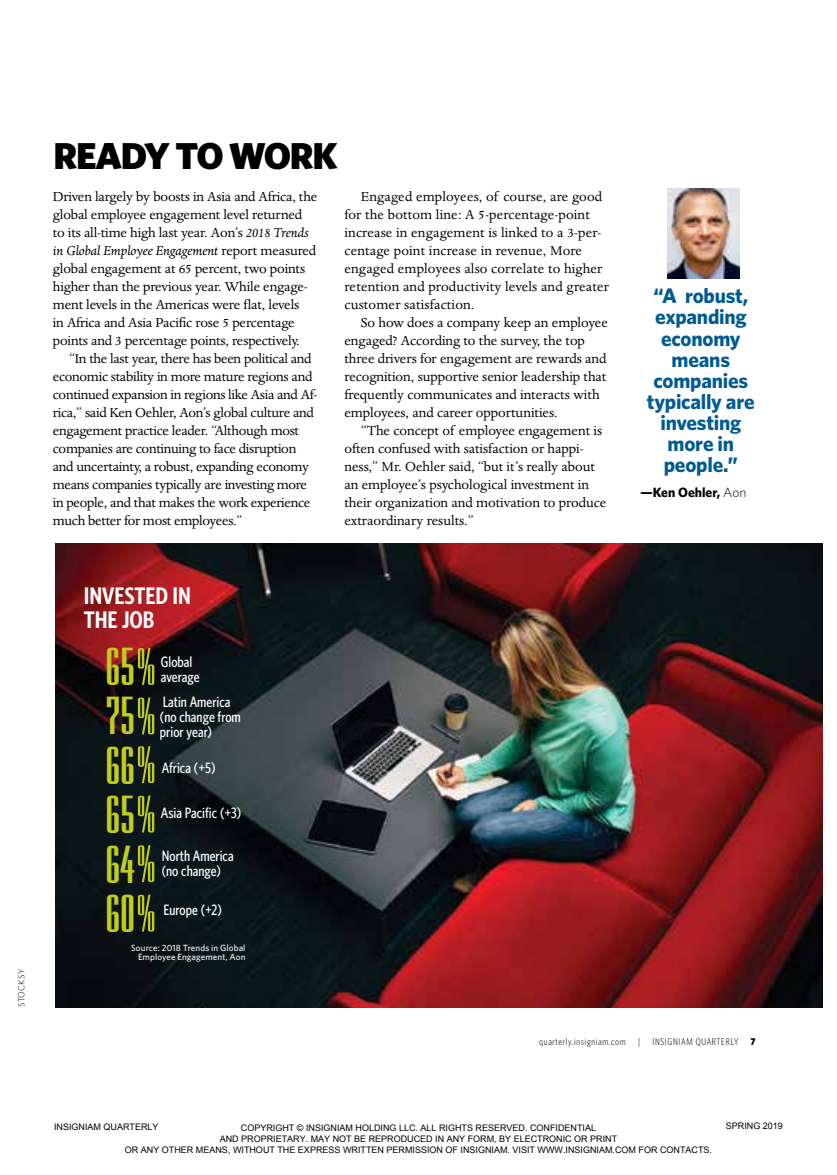
<style>
.page{position:relative;width:837px;height:1175px;background:#fff}
.page>*{position:absolute;margin:0;border:0;box-sizing:border-box;transform-origin:0 0}
.t1{font:700 condensed 45px/49.5px "Briem Akademi Std";color:#c2cb20;text-align:justify}
.t2{font:900 37.5px "Whitney";letter-spacing:-.03em;color:#000}
.t3{font:600 24px/24px "Whitney Condensed";letter-spacing:-.005em;color:#fff}
.t4{font:700 21px/21px "Whitney";letter-spacing:-.01em;color:#005a93;text-align:center}
.t5{font:15px/18px "Dante MT Std";letter-spacing:-.01em;color:#000}
.t6{font:15px/18px "Dante MT Std";letter-spacing:.01em;color:#000}
.t7{font:500 15px/15px "Whitney Condensed";color:#fff}
.t8{font:700 13.5px "Whitney";color:#000}
.t9{font:300 9.75px "Whitney Condensed";letter-spacing:.07em;color:#000}
.t10{font:900 9.75px "Whitney Condensed";color:#000}
.t11{font:9px/10.8px "Arial";color:#000;text-align:center}
.t12{font:500 9px/9px "Whitney";letter-spacing:.015em;color:#fff;text-align:right}
.t13{font:300 9px "Whitney";letter-spacing:.015em;color:#000}
.s1{font-style:italic}
.s2{font-weight:300}
</style>
<div class="page">
<img style="left:55px;top:543px;width:767px;height:464px">
<img style="left:668px;top:188px;width:72px;height:90px">
<svg style="left:138px;top:648px;width:16px;height:37px"></svg>
<svg style="left:138px;top:746px;width:16px;height:37px"></svg>
<svg style="left:138px;top:845px;width:16px;height:37px"></svg>
<svg style="left:138px;top:697px;width:16px;height:37px"></svg>
<svg style="left:138px;top:795px;width:16px;height:37px"></svg>
<svg style="left:138px;top:894px;width:16px;height:37px"></svg>
<p class="t13" style="left:16px;top:1007px;width:40px;rotate:-90deg">STOCKSY</p>
<h2 class="t2" style="left:53px;top:133px;width:286px">READY TO WORK</h2>
<p class="t5" style="left:53px;top:187px;width:266px">Driven largely by boosts in Asia and Africa, the global employee engagement level returned to its all-time high last year. Aon’s <span class="s1">2018 Trends in Global Employee Engagement</span> report measured global engagement at 65 percent, two points higher than the previous year. While engage&shy;ment levels in the Americas were flat, levels<br>in Africa and Asia Pacific rose 5 percentage points and 3 percentage points, respectively.</p>
<p class="t5" style="left:53px;top:349px;width:266px;text-indent:16px">“In the last year, there has been political and economic stability in more mature regions and continued expansion in regions like Asia and Af&shy;rica,” said Ken Oehler, Aon’s global culture and engagement practice leader. “Although most companies are continuing to face disruption and uncertainty, a robust, expanding economy means companies typically are investing more in people, and that makes the work experience much better for most employees.”</p>
<h3 class="t3" style="left:84px;top:583px;width:109px">INVESTED IN<br>THE JOB</h3>
<h1 class="t1" style="left:106px;top:641px;width:30px">65<br>75<br>66<br>65<br>64<br>60</h1>
<p class="t7" style="left:161px;top:654px;width:40px">Global average</p>
<p class="t7" style="left:160px;top:693px;width:82px">Latin America (no change from prior year)</p>
<p class="t7" style="left:162px;top:760px;width:55px">Africa (+5)</p>
<p class="t7" style="left:161px;top:805px;width:82px">Asia Pacific (+3)</p>
<p class="t7" style="left:162px;top:848px;width:74px">North America (no change)</p>
<p class="t7" style="left:164px;top:902px;width:60px">Europe (+2)</p>
<p class="t12" style="left:131px;top:942px;width:116px">Source: 2018 Trends in Global<br>Employee Engagement, Aon</p>
<p class="t6" style="left:344px;top:187px;width:266px;text-indent:16px">Engaged employees, of course, are good for the bottom line: A 5-percentage-point increase in engagement is linked to a 3-per&shy;centage point increase in revenue, More engaged employees also correlate to higher retention and productivity levels and greater customer satisfaction.</p>
<p class="t5" style="left:344px;top:313px;width:265px;text-indent:16px">So how does a company keep an employee engaged? According to the survey, the top three drivers for engagement are rewards and recognition, supportive senior leadership that frequently communicates and interacts with employees, and career opportunities.</p>
<p class="t5" style="left:344px;top:421px;width:264px;text-indent:16px">“The concept of employee engagement is often confused with satisfaction or happi&shy;ness,” Mr. Oehler said, “but it’s really about an employee’s psychological investment in their organization and motivation to produce extraordinary results.”</p>
<h3 class="t4" style="left:647px;top:285px;width:109px">“A robust, expanding economy means companies typically are investing more in people.”</h3>
<p class="t8" style="left:641px;top:484px;width:107px">—Ken Oehler, <span class="s2">Aon</span></p>
<p class="t9" style="left:539px;top:1036px;width:88px">quarterly.insigniam.com</p>
<p class="t9" style="left:638px;top:1036px;width:3px">|</p>
<p class="t9" style="left:652px;top:1036px;width:87px">INSIGNIAM QUARTERLY</p>
<p class="t10" style="left:751px;top:1036px;width:6px">7</p>
<p class="t11" style="left:125px;top:1122px;width:589px">COPYRIGHT © INSIGNIAM HOLDING LLC. ALL RIGHTS RESERVED. CONFIDENTIAL<br>AND PROPRIETARY. MAY NOT BE REPRODUCED IN ANY FORM, BY ELECTRONIC OR PRINT<br>OR ANY OTHER MEANS, WITHOUT THE EXPRESS WRITTEN PERMISSION OF INSIGNIAM. VISIT WWW.INSIGNIAM.COM FOR CONTACTS.</p>
<p class="t11" style="left:726px;top:1120px;width:59px">SPRING 2019</p>
<p class="t11" style="left:54px;top:1121px;width:106px">INSIGNIAM QUARTERLY</p>
</div>
